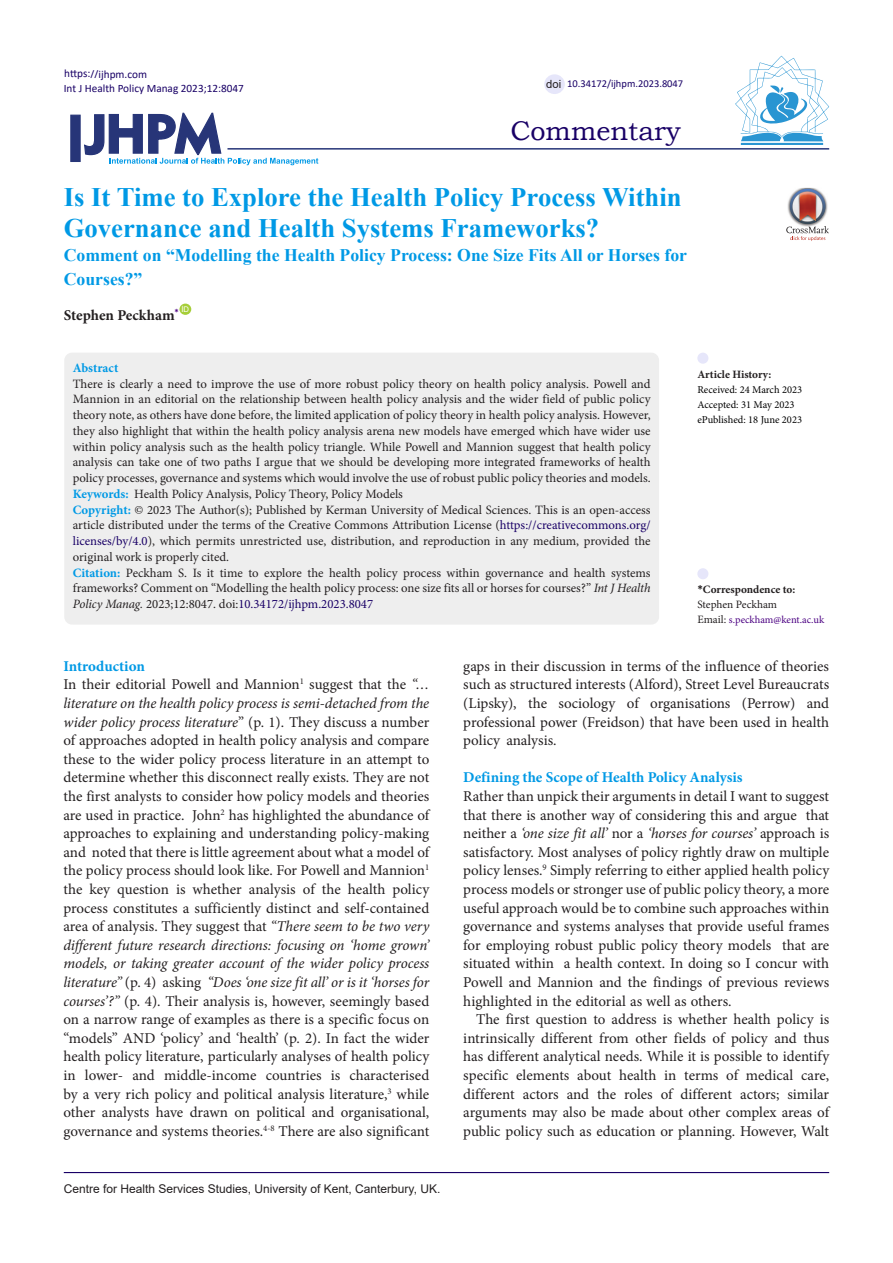
<style>
.page{position:relative;width:893px;height:1263px;background:#fff}
.page>*{position:absolute;margin:0;border:0;box-sizing:border-box;transform-origin:0 0}
.t1{font:27px "Bookman Old Style";color:#190066}
.Default{font:700 26.7px/31.5px "Times New Roman";color:#0099e5}
.Default-2{font:700 17.7px/24px "Times New Roman";color:#0099e5}
.Default-3{font:15px/18.6px "Minion Pro";color:#231f20;text-align:justify}
.Default-4{font:700 15px "Minion Pro";color:#0099e5}
.Default-5{font:700 15px "Minion Pro";color:#231f20}
.t2{font:12.75px/15.8px "Minion Pro";color:#231f20;text-align:justify}
.Default-6{font:700 12.75px "Minion Pro";color:#0099e5}
.t3{font:12px "Arial";color:#231f20}
.t4{font:11.25px "Calibri";color:#190066}
.t5{font:700 11.25px "Minion Pro";color:#231f20}
.t6{font:11.25px "Minion Pro";letter-spacing:-.005em;color:#231f20}
.t7{font:11.25px "Arial";color:#231f20}
.t8{font:10.5px "Minion Pro";color:#000}
.t9{font:10.5px "Minion Pro";color:#4b0082}
.t10{font:10.5px "Calibri";color:#190066}
.t11{font:7.8px "Arial";color:#fff}
.s1{font-weight:700;color:#0099e5}
.s2{color:#190066}
.s3{font-style:italic}
.s4{font-family:"Calibri"}
.s5{font-size:11.25px;color:#231f20}
</style>
<div class="page">
<svg style="left:84px;top:112px;width:234px;height:53px"></svg>
<div style="left:70px;top:115px;width:11px;height:47px;background:#273578;border:1px solid #273578"></div>
<div style="left:179px;top:304px;width:12px;height:11px;background:#a6ce39;border-radius:50%"></div>
<hr style="left:227px;top:148px;width:602px;height:2px;background:#273578">
<div style="left:64px;top:353px;width:595px;height:272px;background:#eee;border-radius:8px"></div>
<div style="left:697px;top:568px;width:11px;height:11px;background:#e6e6fa;border-radius:50%"></div>
<div style="left:697px;top:353px;width:11px;height:11px;background:#e6e6fa;border-radius:50%"></div>
<hr style="left:64px;top:1172px;width:765px;height:1px;background:#190066">
<hr style="left:741px;top:143px;width:82px;height:2px;background:#2995d2">
<svg style="left:735px;top:56px;width:94px;height:85px"></svg>
<div style="left:544px;top:74px;width:21px;height:20px;background:#e6e6fa;border-radius:50%"></div>
<img style="left:798px;top:188px;width:18px;height:1px">
<svg style="left:786px;top:189px;width:43px;height:52px"></svg>
<p class="t4" style="left:64px;top:66px;width:84px">https://ijhpm.com</p>
<p class="t4" style="left:64px;top:81px;width:182px">Int J Health Policy Manag 2023;12:8047</p>
<p class="t7" style="left:546px;top:76px;width:17px">doi</p>
<p class="t10" style="left:567px;top:76px;width:118px">10.34172/ijhpm.2023.8047</p>
<p class="t1" style="left:510px;top:113px;width:172px">Commentary</p>
<p class="Default" style="left:64px;top:180px;width:619px">Is It Time to Explore the Health Policy Process Within<br>Governance and Health Systems Frameworks?</p>
<p class="Default-2" style="left:64px;top:243px;width:625px">Comment on “Modelling the Health Policy Process: One Size Fits All or Horses for<br>Courses?”</p>
<p class="Default-5" style="left:64px;top:305px;width:117px">Stephen Peckham<sup>*</sup></p>
<p class="t11" style="left:181px;top:304px;width:9px">ID</p>
<p class="Default-6" style="left:73px;top:359px;width:47px">Abstract</p>
<p class="t2" style="left:73px;top:376px;width:579px">There is clearly a need to improve the use of more robust policy theory on health policy analysis. Powell and Mannion in an editorial on the relationship between health policy analysis and the wider field of public policy theory note, as others have done before, the limited application of policy theory in health policy analysis. However, they also highlight that within the health policy analysis arena new models have emerged which have wider use within policy analysis such as the health policy triangle. While Powell and Mannion suggest that health policy analysis can take one of two paths I argue that we should be developing more integrated frameworks of health policy processes, governance and systems which would involve the use of robust public policy theories and models.</p>
<p class="t2" style="left:73px;top:486px;width:332px"><span class="s1">Keywords:</span> Health Policy Analysis, Policy Theory, Policy Models</p>
<p class="t2" style="left:73px;top:502px;width:579px"><span class="s1">Copyright:</span> © 2023 The Author(s); Published by Kerman University of Medical Sciences. This is an open-access article distributed under the terms of the Creative Commons Attribution License (<span class="s2">https://creativecommons.org/ licenses/by/4.0</span>), which permits unrestricted use, distribution, and reproduction in any medium, provided the original work is properly cited.</p>
<p class="t2" style="left:73px;top:565px;width:579px"><span class="s1">Citation:</span> Peckham S. Is it time to explore the health policy process within governance and health systems frameworks? Comment on “Modelling the health policy process: one size fits all or horses for courses?” <span class="s3">Int J Health Policy Manag.</span> 2023;12:8047. doi:<span class="s2">10.34172/ijhpm.2023.8047</span></p>
<p class="t5" style="left:697px;top:366px;width:76px">Article History:</p>
<p class="t8" style="left:697px;top:382px;width:106px">Received: 24 March 2023</p>
<p class="t8" style="left:697px;top:397px;width:99px">Accepted: 31 May 2023</p>
<p class="t8" style="left:697px;top:412px;width:106px">ePublished: 18 June 2023</p>
<p class="t5" style="left:697px;top:581px;width:99px"><span class="s4">*</span>Correspondence to:</p>
<p class="t6" style="left:697px;top:596px;width:81px">Stephen Peckham</p>
<p class="t9" style="left:697px;top:612px;width:129px"><span class="s5">Email:</span> s.peckham@kent.ac.uk</p>
<p class="Default-4" style="left:63px;top:655px;width:83px">Introduction</p>
<p class="Default-3" style="left:63px;top:675px;width:367px">In their editorial Powell and Mannion<sup>1</sup> suggest that the <span class="s3">“… literature on the health policy process is semi-detached from the wider policy process literature</span>” (p. 1). They discuss a number of approaches adopted in health policy analysis and compare these to the wider policy process literature in an attempt to determine whether this disconnect really exists. They are not the first analysts to consider how policy models and theories are used in practice. John<sup>2</sup> has highlighted the abundance of approaches to explaining and understanding policy-making and noted that there is little agreement about what a model of the policy process should look like. For Powell and Mannion<sup>1 </sup>the key question is whether analysis of the health policy process constitutes a sufficiently distinct and self-contained area of analysis. They suggest that <span class="s3">“There seem to be two very different future research directions: focusing on ‘home grown’ models, or taking greater account of the wider policy process literature”</span> (p. 4) asking <span class="s3">“Does ‘one size fit all’ or is it ‘horses for courses’?”</span> (p. 4). Their analysis is, however, seemingly based on a narrow range of examples as there is a specific focus on “models” AND ‘policy’ and ‘health’ (p. 2). In fact the wider health policy literature, particularly analyses of health policy in lower- and middle-income countries is characterised by a very rich policy and political analysis literature,<sup>3</sup> while other analysts have drawn on political and organisational, governance and systems theories.<sup>4-8</sup> There are also significant</p>
<p class="t3" style="left:64px;top:1180px;width:378px">Centre for Health Services Studies, University of Kent, Canterbury, UK.</p>
<p class="Default-3" style="left:463px;top:657px;width:367px">gaps in their discussion in terms of the influence of theories such as structured interests (Alford), Street Level Bureaucrats (Lipsky), the sociology of organisations (Perrow) and professional power (Freidson) that have been used in health policy analysis.</p>
<p class="Default-4" style="left:463px;top:767px;width:281px">Defining the Scope of Health Policy Analysis</p>
<p class="Default-3" style="left:463px;top:787px;width:367px">Rather than unpick their arguments in detail I want to suggest that there is another way of considering this and argue that neither a <span class="s3">‘one size fit all’</span> nor a <span class="s3">‘horses for courses’</span> approach is satisfactory. Most analyses of policy rightly draw on multiple policy lenses.<sup>9</sup> Simply referring to either applied health policy process models or stronger use of public policy theory, a more useful approach would be to combine such approaches within governance and systems analyses that provide useful frames for employing robust public policy theory models that are situated within a health context. In doing so I concur with Powell and Mannion and the findings of previous reviews highlighted in the editorial as well as others.</p>
<p class="Default-3" style="left:463px;top:1010px;width:367px;text-indent:13px">The first question to address is whether health policy is intrinsically different from other fields of policy and thus has different analytical needs. While it is possible to identify specific elements about health in terms of medical care, different actors and the roles of different actors; similar arguments may also be made about other complex areas of public policy such as education or planning. However, Walt</p>
</div>
